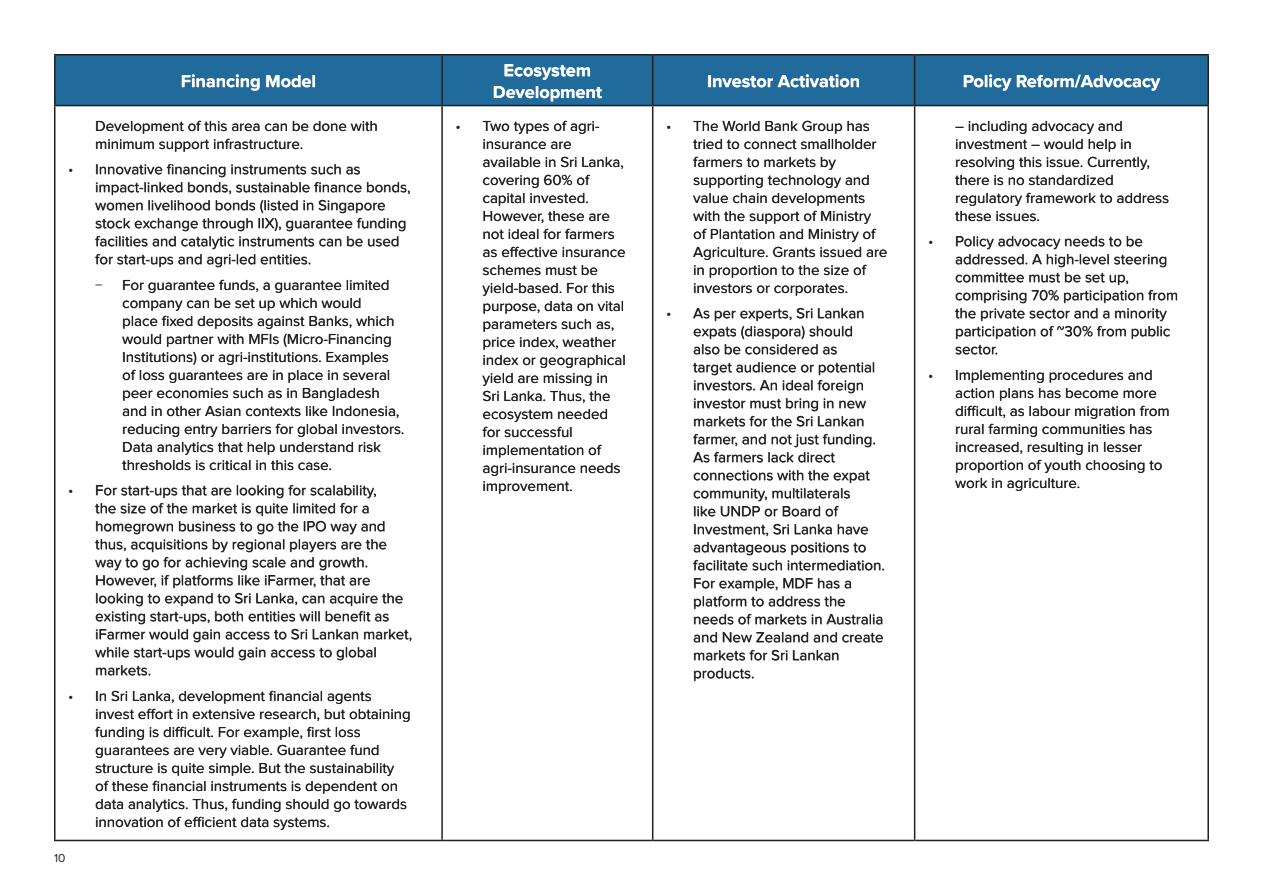
<style>
.page{position:relative;width:1263px;height:893px;background:#fff}
.page>*{position:absolute;margin:0;border:0;box-sizing:border-box;transform-origin:0 0}
.t1{font:700 18px/21.6px "Proxima Nova";color:#fff;text-align:center}
.t2{font:15px/18px "Proxima Nova";color:#231f20}
.t3{font:12px "Proxima Nova";color:#231f20}
</style>
<div class="page">
<div style="left:56px;top:56px;width:1151px;height:49px;background:#206a9c"></div>
<hr style="left:54px;top:54px;width:388px;height:2px;background:#231f20">
<hr style="left:54px;top:56px;width:2px;height:49px;background:#231f20">
<hr style="left:442px;top:54px;width:211px;height:2px;background:#231f20">
<hr style="left:441px;top:56px;width:2px;height:49px;background:#231f20">
<hr style="left:653px;top:54px;width:262px;height:2px;background:#231f20">
<hr style="left:652px;top:56px;width:1px;height:49px;background:#231f20">
<hr style="left:915px;top:54px;width:294px;height:2px;background:#231f20">
<hr style="left:914px;top:56px;width:1px;height:49px;background:#231f20">
<hr style="left:1207px;top:56px;width:2px;height:49px;background:#231f20">
<hr style="left:54px;top:105px;width:388px;height:1px;background:#231f20">
<hr style="left:54px;top:106px;width:2px;height:734px;background:#231f20">
<hr style="left:442px;top:105px;width:211px;height:1px;background:#231f20">
<hr style="left:441px;top:106px;width:2px;height:734px;background:#231f20">
<hr style="left:653px;top:105px;width:262px;height:1px;background:#231f20">
<hr style="left:652px;top:106px;width:1px;height:734px;background:#231f20">
<hr style="left:915px;top:105px;width:294px;height:1px;background:#231f20">
<hr style="left:914px;top:106px;width:1px;height:734px;background:#231f20">
<hr style="left:1207px;top:106px;width:2px;height:734px;background:#231f20">
<hr style="left:54px;top:840px;width:388px;height:1px;background:#231f20">
<hr style="left:442px;top:840px;width:211px;height:1px;background:#231f20">
<hr style="left:653px;top:840px;width:262px;height:1px;background:#231f20">
<hr style="left:915px;top:840px;width:294px;height:1px;background:#231f20">
<svg style="left:955px;top:370px;width:213px;height:121px"></svg>
<svg style="left:956px;top:345px;width:41px;height:10px"></svg>
<svg style="left:955px;top:236px;width:222px;height:103px"></svg>
<svg style="left:955px;top:193px;width:213px;height:28px"></svg>
<svg style="left:955px;top:121px;width:194px;height:64px"></svg>
<svg style="left:694px;top:668px;width:60px;height:13px"></svg>
<svg style="left:694px;top:650px;width:144px;height:11px"></svg>
<svg style="left:694px;top:632px;width:189px;height:11px"></svg>
<svg style="left:694px;top:578px;width:188px;height:47px"></svg>
<svg style="left:693px;top:542px;width:191px;height:29px"></svg>
<svg style="left:694px;top:524px;width:174px;height:12px"></svg>
<svg style="left:694px;top:470px;width:176px;height:47px"></svg>
<svg style="left:693px;top:434px;width:182px;height:29px"></svg>
<svg style="left:693px;top:362px;width:181px;height:65px"></svg>
<svg style="left:693px;top:308px;width:170px;height:47px"></svg>
<svg style="left:693px;top:157px;width:194px;height:139px"></svg>
<svg style="left:693px;top:121px;width:183px;height:28px"></svg>
<svg style="left:483px;top:445px;width:137px;height:49px"></svg>
<svg style="left:483px;top:409px;width:124px;height:28px"></svg>
<svg style="left:483px;top:283px;width:142px;height:120px"></svg>
<svg style="left:483px;top:265px;width:114px;height:10px"></svg>
<svg style="left:483px;top:247px;width:142px;height:10px"></svg>
<svg style="left:484px;top:229px;width:130px;height:10px"></svg>
<svg style="left:483px;top:175px;width:126px;height:48px"></svg>
<svg style="left:483px;top:157px;width:140px;height:12px"></svg>
<svg style="left:483px;top:121px;width:116px;height:28px"></svg>
<svg style="left:95px;top:691px;width:314px;height:139px"></svg>
<svg style="left:95px;top:485px;width:316px;height:191px"></svg>
<svg style="left:122px;top:424px;width:281px;height:46px"></svg>
<svg style="left:122px;top:280px;width:277px;height:138px"></svg>
<svg style="left:95px;top:164px;width:315px;height:103px"></svg>
<svg style="left:96px;top:121px;width:281px;height:31px"></svg>
<svg style="left:964px;top:75px;width:196px;height:16px"></svg>
<svg style="left:708px;top:75px;width:151px;height:12px"></svg>
<svg style="left:494px;top:86px;width:108px;height:15px"></svg>
<svg style="left:505px;top:64px;width:85px;height:16px"></svg>
<svg style="left:182px;top:75px;width:133px;height:16px"></svg>
<p class="t1" style="left:181px;top:70px;width:137px">Financing Model</p>
<p class="t1" style="left:493px;top:59px;width:111px">Ecosystem<br>Development</p>
<p class="t1" style="left:707px;top:70px;width:154px">Investor Activation</p>
<p class="t1" style="left:963px;top:70px;width:199px">Policy Reform/Advocacy</p>
<p class="t2" style="left:95px;top:117px;width:284px">Development of this area can be done with minimum support infrastructure.</p>
<p class="t2" style="left:95px;top:161px;width:317px;text-indent:-27px">• Innovative financing instruments such as impact-linked bonds, sustainable finance bonds, women livelihood bonds (listed in Singapore stock exchange through IIX), guarantee funding facilities and catalytic instruments can be used for start-ups and agri-led entities.</p>
<p class="t2" style="left:95px;top:276px;width:9px">−</p>
<p class="t2" style="left:122px;top:276px;width:284px">For guarantee funds, a guarantee limited company can be set up which would<br>place fixed deposits against Banks, which would partner with MFIs (Micro-Financing Institutions) or agri-institutions. Examples of loss guarantees are in place in several peer economies such as in Bangladesh and in other Asian contexts like Indonesia, reducing entry barriers for global investors.<br>Data analytics that help understand risk thresholds is critical in this case.</p>
<p class="t2" style="left:95px;top:482px;width:318px;text-indent:-27px">• For start-ups that are looking for scalability,<br>the size of the market is quite limited for a homegrown business to go the IPO way and thus, acquisitions by regional players are the way to go for achieving scale and growth.<br>However, if platforms like iFarmer, that are looking to expand to Sri Lanka, can acquire the existing start-ups, both entities will benefit as iFarmer would gain access to Sri Lankan market, while start-ups would gain access to global markets.</p>
<p class="t2" style="left:95px;top:687px;width:317px;text-indent:-27px">• In Sri Lanka, development financial agents invest effort in extensive research, but obtaining funding is difficult. For example, first loss guarantees are very viable. Guarantee fund structure is quite simple. But the sustainability of these financial instruments is dependent on data analytics. Thus, funding should go towards innovation of efficient data systems.</p>
<p class="t2" style="left:483px;top:117px;width:145px;text-indent:-27px">• Two types of agri&shy;insurance are available in Sri Lanka, covering 60% of capital invested.<br>However, these are not ideal for farmers as effective insurance schemes must be yield-based. For this purpose, data on vital parameters such as, price index, weather index or geographical yield are missing in<br>Sri Lanka. Thus, the ecosystem needed for successful implementation of agri-insurance needs improvement.</p>
<p class="t2" style="left:693px;top:117px;width:196px;text-indent:-27px">• The World Bank Group has tried to connect smallholder farmers to markets by supporting technology and value chain developments with the support of Ministry of Plantation and Ministry of<br>Agriculture. Grants issued are in proportion to the size of investors or corporates.</p>
<p class="t2" style="left:955px;top:117px;width:215px">– including advocacy and investment – would help in resolving this issue. Currently, there is no standardized regulatory framework to address these issues.</p>
<p class="t2" style="left:955px;top:233px;width:224px;text-indent:-27px">• Policy advocacy needs to be addressed. A high-level steering committee must be set up, comprising 70% participation from the private sector and a minority participation of ~30% from public sector.</p>
<p class="t2" style="left:955px;top:366px;width:216px;text-indent:-27px">• Implementing procedures and action plans has become more difficult, as labour migration from rural farming communities has increased, resulting in lesser proportion of youth choosing to work in agriculture.</p>
<p class="t2" style="left:693px;top:305px;width:193px;text-indent:-27px">• As per experts, Sri Lankan expats (diaspora) should<br>also be considered as<br>target audience or potential investors. An ideal foreign investor must bring in new markets for the Sri Lankan farmer, and not just funding.<br>As farmers lack direct connections with the expat community, multilaterals<br>like UNDP or Board of<br>Investment, Sri Lanka have advantageous positions to facilitate such intermediation.<br>For example, MDF has a platform to address the needs of markets in Australia and New Zealand and create markets for Sri Lankan products.</p>
<p class="t3" style="left:54px;top:851px;width:13px">10</p>
</div>
